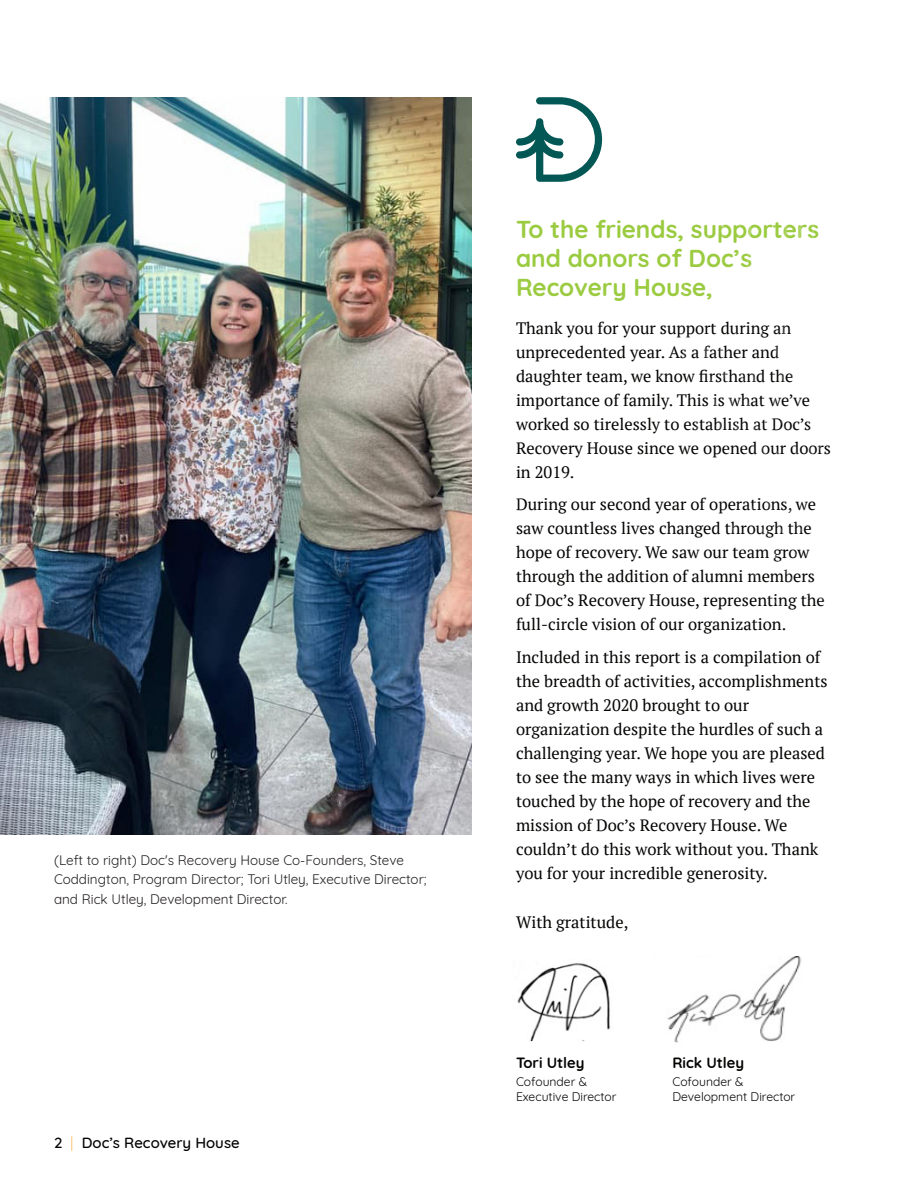
<style>
.page{position:relative;width:918px;height:1188px;background:#fff}
.page>*{position:absolute;margin:0;border:0;box-sizing:border-box;transform-origin:0 0}
.t1{font:700 24.3px/29.2px "Quicksand";color:#9bcb40}
.t2{font:16.5px/24px "PT Serif";color:#040503}
.t3{font:500 15px "Quicksand";color:#040503}
.t4{font:700 14.85px "Quicksand";color:#040503}
.t5{font:13.5px/19.5px "Quicksand";color:#231f20}
.t6{font:12.15px/15px "Quicksand";color:#040503}
.s1{font-weight:300;color:#f7a124}
</style>
<div class="page">
<img style="left:517px;top:963px;width:93px;height:78px">
<img style="left:667px;top:956px;width:134px;height:87px">
<img style="left:0;top:97px;width:472px;height:737px">
<svg style="left:516px;top:97px;width:86px;height:85px"></svg>
<p class="t5" style="left:54px;top:849px;width:374px">(Left to right) Doc's Recovery House Co-Founders, Steve<br>Coddington, Program Director; Tori Utley, Executive Director; and Rick Utley, Development Director.</p>
<p class="t3" style="left:54px;top:1130px;width:187px">2 <span class="s1">|</span> Doc’s Recovery House</p>
<p class="t1" style="left:516px;top:213px;width:305px">To the friends, supporters and donors of Doc’s<br>Recovery House,</p>
<p class="t2" style="left:516px;top:316px;width:317px">Thank you for your support during an unprecedented year. As a father and daughter team, we know firsthand the importance of family. This is what we’ve worked so tirelessly to establish at Doc’s Recovery House since we opened our doors in 2019.</p>
<p class="t2" style="left:516px;top:492px;width:310px">During our second year of operations, we saw countless lives changed through the hope of recovery. We saw our team grow through the addition of alumni members of Doc’s Recovery House, representing the full-circle vision of our organization.</p>
<p class="t2" style="left:516px;top:645px;width:313px">Included in this report is a compilation of the breadth of activities, accomplishments and growth 2020 brought to our organization despite the hurdles of such a challenging year. We hope you are pleased to see the many ways in which lives were touched by the hope of recovery and the mission of Doc’s Recovery House. We couldn’t do this work without you. Thank you for your incredible generosity.</p>
<p class="t2" style="left:516px;top:910px;width:114px">With gratitude,</p>
<p class="t4" style="left:516px;top:1050px;width:70px">Tori Utley</p>
<p class="t6" style="left:516px;top:1073px;width:102px">Cofounder &amp;<br>Executive Director</p>
<p class="t4" style="left:672px;top:1050px;width:73px">Rick Utley</p>
<p class="t6" style="left:672px;top:1073px;width:124px">Cofounder &amp;<br>Development Director</p>
</div>
